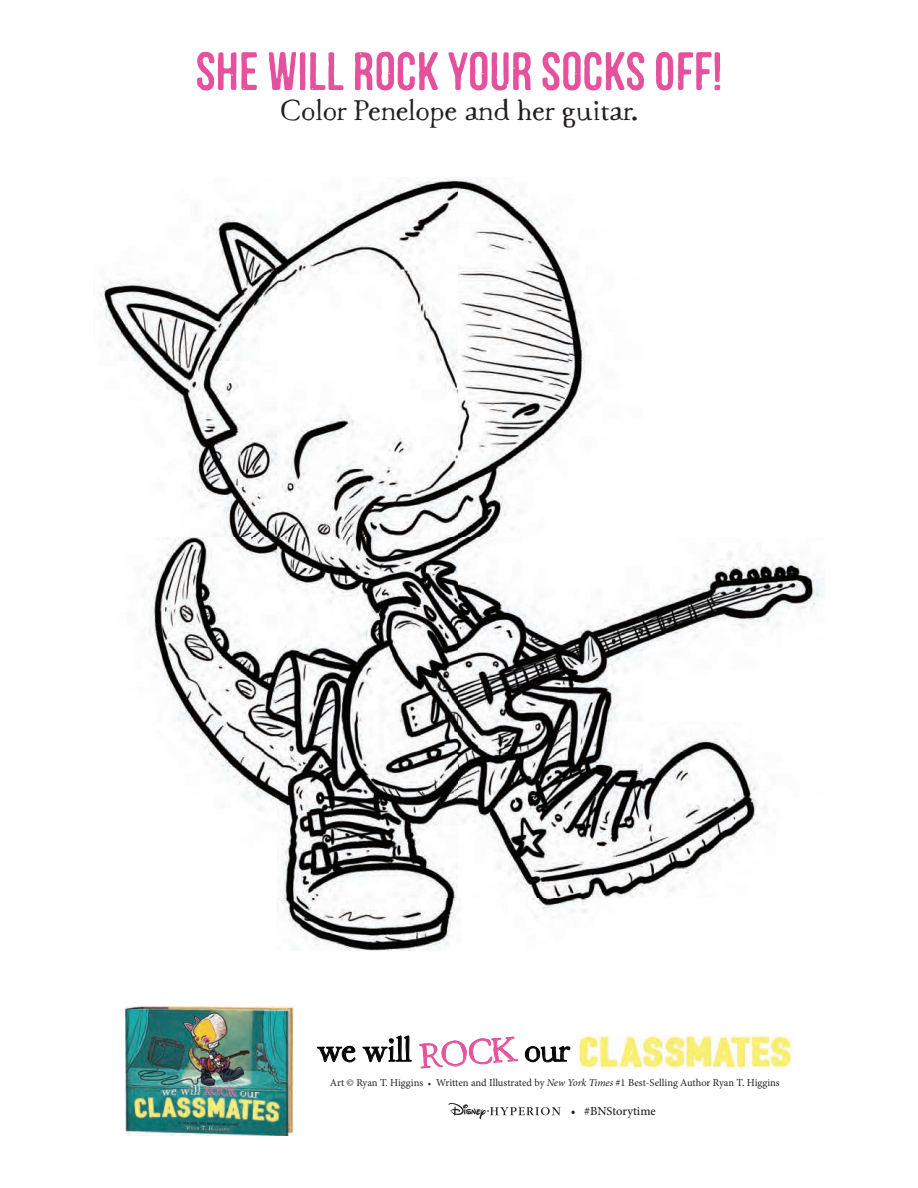
<style>
.page{position:relative;width:918px;height:1188px;background:#fff}
.page>*{position:absolute;margin:0;border:0;box-sizing:border-box;transform-origin:0 0}
.t1{font:54px "Mocha Mattari";color:#e4519d}
.t2{font:35.55px "Macarons";letter-spacing:-.02em;color:#040503}
.t3{font:35.55px "Macarons";color:#e4519d}
.t4{font:30px "Macarons";color:#231f20}
.t5{font:500 12.3px "Minion Pro";color:#231f20}
.t6{font:10.5px "Minion Pro";color:#231f20}
.s1{font-size:9px}
.s2{font-style:italic}
</style>
<div class="page">
<img style="left:99px;top:178px;width:725px;height:773px">
<img style="left:126px;top:1007px;width:168px;height:128px">
<svg style="left:317px;top:1046px;width:39px;height:17px"></svg>
<svg style="left:362px;top:1035px;width:50px;height:27px"></svg>
<svg style="left:525px;top:1046px;width:46px;height:17px"></svg>
<img style="left:578px;top:1035px;width:214px;height:34px">
<svg style="left:419px;top:1036px;width:99px;height:33px"></svg>
<svg style="left:448px;top:1103px;width:113px;height:16px"></svg>
<h1 class="t1" style="left:196px;top:42px;width:528px">SHE WILL ROCK YOUR SOCKS OFF!</h1>
<h3 class="t4" style="left:280px;top:93px;width:360px">Color Penelope and her guitar.</h3>
<h2 class="t2" style="left:317px;top:1029px;width:96px">we will</h2>
<h2 class="t3" style="left:417px;top:1035px;width:100px;rotate:-4deg">ROCK</h2>
<h2 class="t2" style="left:524px;top:1029px;width:48px">our</h2>
<p class="t6" style="left:330px;top:1076px;width:451px">Art © Ryan T. Higgins <span class="s1">•</span> Written and Illustrated by <span class="s2">New York Times</span> #1 Best-Selling Author Ryan T. Higgins</p>
<p class="t5" style="left:571px;top:1103px;width:86px">• #BNStorytime</p>
</div>
